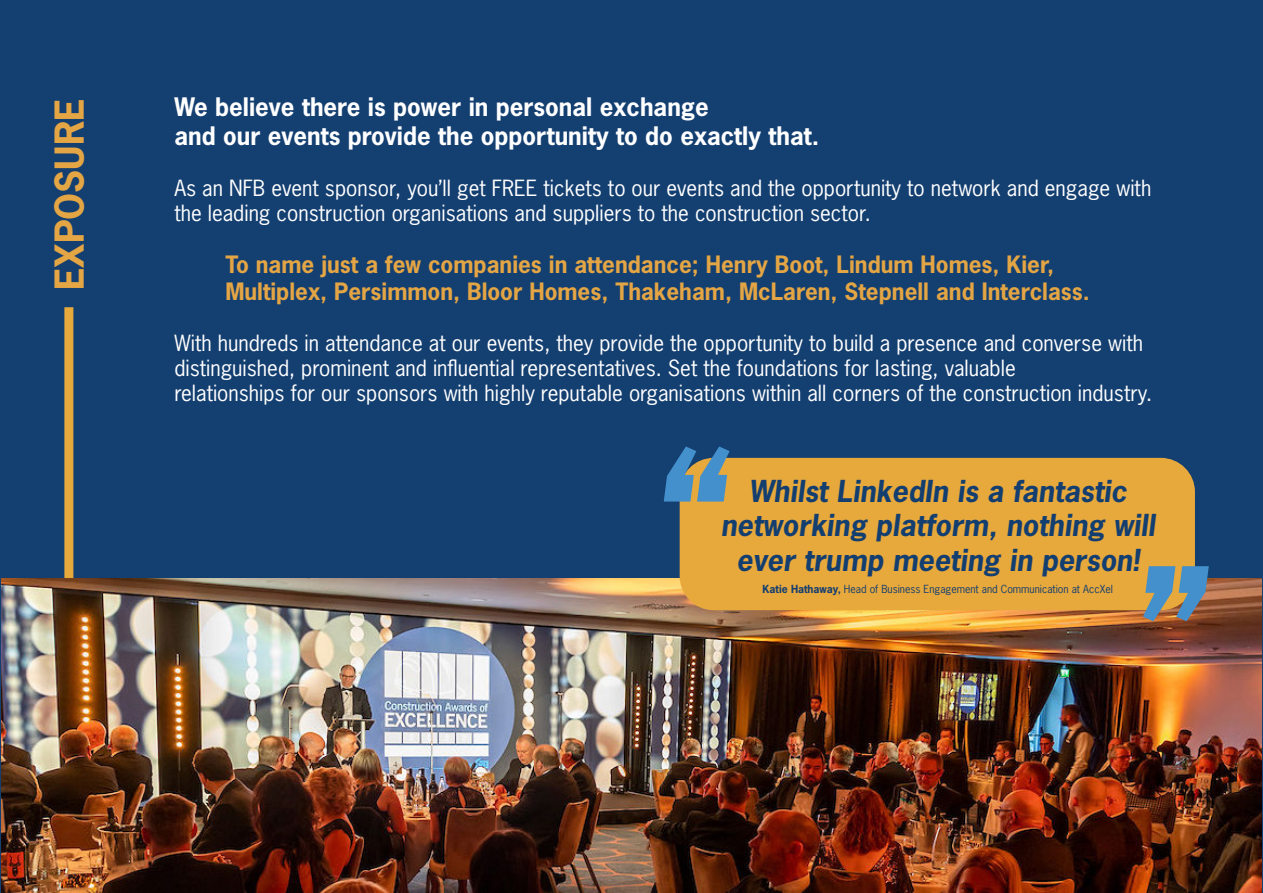
<style>
.page{position:relative;width:1263px;height:893px;background:#143f71}
.page>*{position:absolute;margin:0;border:0;box-sizing:border-box;transform-origin:0 0}
.t1{font:italic 700 180px "News Gothic Std";color:#4390cd}
.t2{font:700 37.5px "News Gothic Std";color:#e4a544}
.t3{font:italic 700 28.5px/34.2px "News Gothic Std";color:#133e70;text-align:center}
.t4{font:700 24px "News Gothic Std";color:#fff}
.t5{font:700 22.5px "News Gothic Std";color:#e4a544}
.t6{font:21px/25.2px "News Gothic Std";color:#fff}
.t7{font:10.5px "News Gothic Std";color:#133e70}
.s1{font-weight:700}
</style>
<div class="page">
<div style="left:64px;top:307px;width:9px;height:271px;background:#e7a83c"></div>
<img style="left:1px;top:578px;width:1261px;height:314px">
<div style="left:680px;top:458px;width:515px;height:152px;background:#e7a83c;border-radius:34px"></div>
<p class="t2" style="left:45px;top:290px;width:193px;rotate:-90deg">EXPOSURE</p>
<p class="t4" style="left:174px;top:92px;width:536px">We believe there is power in personal exchange</p>
<p class="t4" style="left:174px;top:120px;width:646px">and our events provide the opportunity to do exactly that.</p>
<p class="t6" style="left:174px;top:175px;width:978px">As an NFB event sponsor, you’ll get FREE tickets to our events and the opportunity to network and engage with the leading construction organisations and suppliers to the construction sector.</p>
<p class="t5" style="left:225px;top:250px;width:830px">To name just a few companies in attendance; Henry Boot, Lindum Homes, Kier,</p>
<p class="t5" style="left:225px;top:277px;width:866px">Multiplex, Persimmon, Bloor Homes, Thakeham, McLaren, Stepnell and Interclass.</p>
<p class="t6" style="left:174px;top:330px;width:970px">With hundreds in attendance at our events, they provide the opportunity to build a presence and converse with distinguished, prominent and influential representatives. Set the foundations for lasting, valuable</p>
<p class="t6" style="left:174px;top:380px;width:979px">relationships for our sponsors with highly reputable organisations within all corners of the construction industry.</p>
<p class="t1" style="left:646px;top:401px;width:75px">“</p>
<p class="t3" style="left:749px;top:474px;width:379px">Whilst LinkedIn is a fantastic</p>
<p class="t3" style="left:721px;top:509px;width:436px">networking platform, nothing will ever trump meeting in person!</p>
<p class="t1" style="left:1125px;top:519px;width:75px">”</p>
<p class="t7" style="left:763px;top:583px;width:352px"><span class="s1">Katie Hathaway,</span> Head of Business Engagement and Communication at AccXel</p>
</div>
